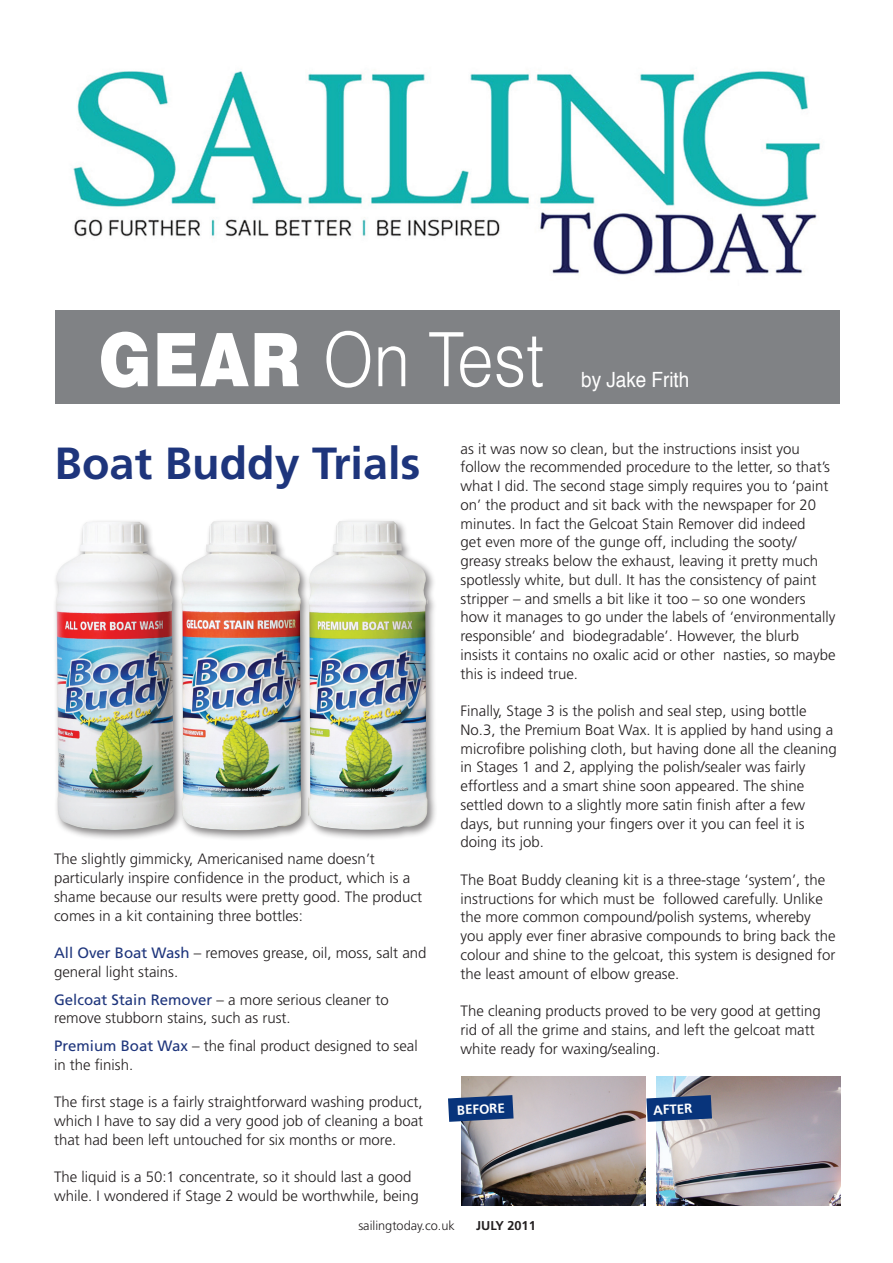
<style>
.page{position:relative;width:893px;height:1263px;background:#fff}
.page>*{position:absolute;margin:0;border:0;box-sizing:border-box;transform-origin:0 0}
.t1{font:300 75px "Helvetica";color:#fff;scale:.87 1}
.t2{font:700 45px "Frutiger";color:#1e357c}
.t3{font:21px "Helvetica";color:#fff;scale:.9 1}
.t4{font:300 15px/18.8px "Frutiger";color:#231f20}
.t5{font:700 13.2px "Frutiger";color:#fff}
.t6{font:300 12.75px "Frutiger";color:#231f20}
.t7{font:700 12.75px "Frutiger";color:#231f20}
.s1{font-weight:900}
.s2{font-weight:400;color:#1e357c}
</style>
<div class="page">
<img style="left:73px;top:71px;width:748px;height:204px">
<div style="left:55px;top:310px;width:784px;height:94px;background:#808285"></div>
<img style="left:656px;top:1076px;width:184px;height:129px">
<img style="left:461px;top:1076px;width:184px;height:129px">
<svg style="left:448px;top:1095px;width:66px;height:27px"></svg>
<svg style="left:646px;top:1095px;width:66px;height:27px"></svg>
<div style="left:53px;top:518px;width:385px;height:323px;background:#231f20;opacity:.55"></div>
<img style="left:56px;top:522px;width:120px;height:310px">
<img style="left:308px;top:521px;width:120px;height:310px">
<img style="left:182px;top:521px;width:120px;height:309px">
<h1 class="t1" style="left:98px;top:313px;width:514px"><span class="s1">GEAR</span> On Test</h1>
<h3 class="t3" style="left:581px;top:363px;width:122px">by Jake Frith</h3>
<h2 class="t2" style="left:55px;top:437px;width:367px">Boat Buddy Trials</h2>
<p class="t4" style="left:54px;top:850px;width:370px">The slightly gimmicky, Americanised name doesn’t particularly inspire confidence in the product, which is a shame because our results were pretty good. The product comes in a kit containing three bottles:</p>
<p class="t4" style="left:54px;top:943px;width:374px"><span class="s2">All Over Boat Wash</span> – removes grease, oil, moss, salt and general light stains.</p>
<p class="t4" style="left:54px;top:990px;width:336px"><span class="s2">Gelcoat Stain Remover</span> – a more serious cleaner to remove stubborn stains, such as rust.</p>
<p class="t4" style="left:54px;top:1036px;width:365px"><span class="s2">Premium Boat Wax</span> – the final product designed to seal in the finish.</p>
<p class="t4" style="left:54px;top:1093px;width:371px;text-align:justify">The first stage is a fairly straightforward washing product, which I have to say did a very good job of cleaning a boat that had been left untouched for six months or more.</p>
<p class="t4" style="left:54px;top:1168px;width:366px">The liquid is a 50:1 concentrate, so it should last a good while. I wondered if Stage 2 would be worthwhile, being</p>
<p class="t4" style="left:460px;top:439px;width:377px">as it was now so clean, but the instructions insist you follow the recommended procedure to the letter, so that’s what I did. The second stage simply requires you to ‘paint on’ the product and sit back with the newspaper for 20 minutes. In fact the Gelcoat Stain Remover did indeed<br>get even more of the gunge off, including the sooty/ greasy streaks below the exhaust, leaving it pretty much spotlessly white, but dull. It has the consistency of paint stripper – and smells a bit like it too – so one wonders how it manages to go under the labels of ‘environmentally responsible’ and biodegradable’. However, the blurb insists it contains no oxalic acid or other nasties, so maybe this is indeed true.</p>
<p class="t4" style="left:460px;top:702px;width:378px">Finally, Stage 3 is the polish and seal step, using bottle No.3, the Premium Boat Wax. It is applied by hand using a microfibre polishing cloth, but having done all the cleaning in Stages 1 and 2, applying the polish/sealer was fairly effortless and a smart shine soon appeared. The shine settled down to a slightly more satin finish after a few days, but running your fingers over it you can feel it is doing its job.</p>
<p class="t4" style="left:460px;top:870px;width:377px">The Boat Buddy cleaning kit is a three-stage ‘system’, the instructions for which must be followed carefully. Unlike the more common compound/polish systems, whereby you apply ever finer abrasive compounds to bring back the colour and shine to the gelcoat, this system is designed for the least amount of elbow grease.</p>
<p class="t4" style="left:460px;top:1002px;width:362px">The cleaning products proved to be very good at getting rid of all the grime and stains, and left the gelcoat matt white ready for waxing/sealing.</p>
<p class="t5" style="left:457px;top:1102px;width:49px;rotate:-3deg">BEFORE</p>
<p class="t5" style="left:653px;top:1102px;width:41px;rotate:-3deg">AFTER</p>
<p class="t6" style="left:358px;top:1218px;width:98px">sailingtoday.co.uk</p>
<p class="t7" style="left:476px;top:1217px;width:61px">JULY 2011</p>
</div>
